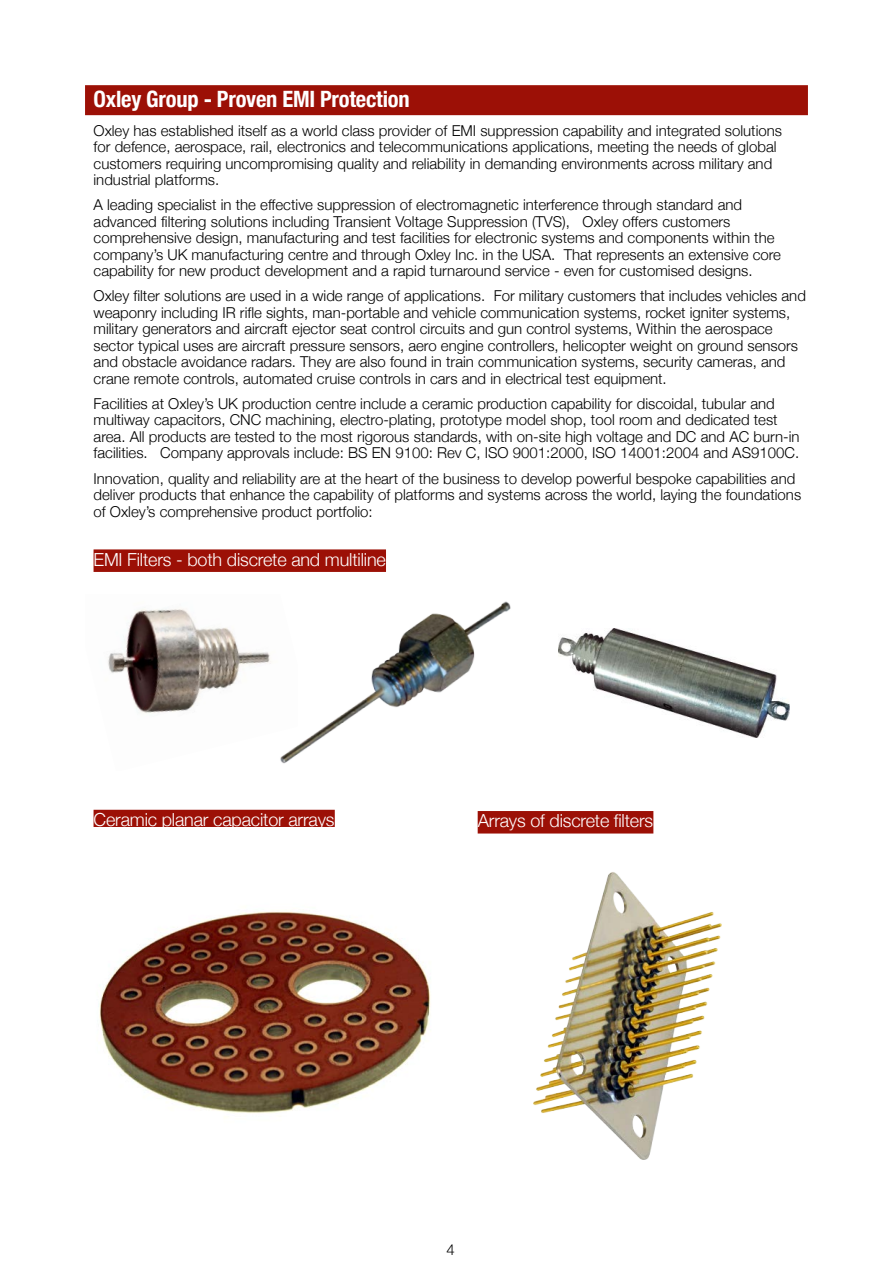
<style>
.page{position:relative;width:893px;height:1263px;background:#fff}
.page>*{position:absolute;margin:0;border:0;box-sizing:border-box;transform-origin:0 0}
.t1{font:700 condensed 22.5px "Helvetica Neue";letter-spacing:-.01em;color:#fff}
.t2{font:300 18px "Helvetica Neue";letter-spacing:-.01em;color:#fff}
.t3{font:300 15px/16.5px "Helvetica Neue";color:#000}
</style>
<div class="page">
<div style="left:85px;top:85px;width:723px;height:30px;background:#9c1006"></div>
<div style="left:94px;top:549px;width:292px;height:23px;background:#9c1006"></div>
<div style="left:94px;top:810px;width:241px;height:22px;background:#9c1006"></div>
<img style="left:108px;top:609px;width:136px;height:104px">
<img style="left:244px;top:601px;width:267px;height:163px">
<img style="left:558px;top:628px;width:232px;height:109px">
<div style="left:85px;top:828px;width:361px;height:350px;background:#fff"></div>
<img style="left:98px;top:911px;width:333px;height:202px">
<img style="left:533px;top:872px;width:188px;height:287px">
<div style="left:478px;top:811px;width:175px;height:22px;background:#9c1006"></div>
<h1 class="t1" style="left:94px;top:80px;width:318px">Oxley Group - Proven EMI Protection</h1>
<p class="t3" style="left:94px;top:121px;width:690px">Oxley has established itself as a world class provider of EMI suppression capability and integrated solutions for defence, aerospace, rail, electronics and telecommunications applications, meeting the needs of global customers requiring uncompromising quality and reliability in demanding environments across military and industrial platforms.</p>
<p class="t3" style="left:94px;top:196px;width:689px">A leading specialist in the effective suppression of electromagnetic interference through standard and advanced filtering solutions including Transient Voltage Suppression (TVS), Oxley offers customers comprehensive design, manufacturing and test facilities for electronic systems and components within the company’s UK manufacturing centre and through Oxley Inc. in the USA. That represents an extensive core capability for new product development and a rapid turnaround service - even for customised designs.</p>
<p class="t3" style="left:94px;top:287px;width:714px">Oxley filter solutions are used in a wide range of applications. For military customers that includes vehicles and weaponry including IR rifle sights, man-portable and vehicle communication systems, rocket igniter systems, military generators and aircraft ejector seat control circuits and gun control systems, Within the aerospace sector typical uses are aircraft pressure sensors, aero engine controllers, helicopter weight on ground sensors and obstacle avoidance radars. They are also found in train communication systems, security cameras, and crane remote controls, automated cruise controls in cars and in electrical test equipment.</p>
<p class="t3" style="left:94px;top:394px;width:707px">Facilities at Oxley’s UK production centre include a ceramic production capability for discoidal, tubular and multiway capacitors, CNC machining, electro-plating, prototype model shop, tool room and dedicated test area. All products are tested to the most rigorous standards, with on-site high voltage and DC and AC burn-in facilities. Company approvals include: BS EN 9100: Rev C, ISO 9001:2000, ISO 14001:2004 and AS9100C.</p>
<p class="t3" style="left:94px;top:469px;width:709px">Innovation, quality and reliability are at the heart of the business to develop powerful bespoke capabilities and deliver products that enhance the capability of platforms and systems across the world, laying the foundations of Oxley’s comprehensive product portfolio:</p>
<p class="t2" style="left:94px;top:545px;width:294px">EMI Filters - both discrete and multiline</p>
<p class="t2" style="left:94px;top:805px;width:243px">Ceramic planar capacitor arrays</p>
<p class="t2" style="left:478px;top:806px;width:177px">Arrays of discrete filters</p>
<p class="t3" style="left:447px;top:1240px;width:10px">4</p>
</div>
